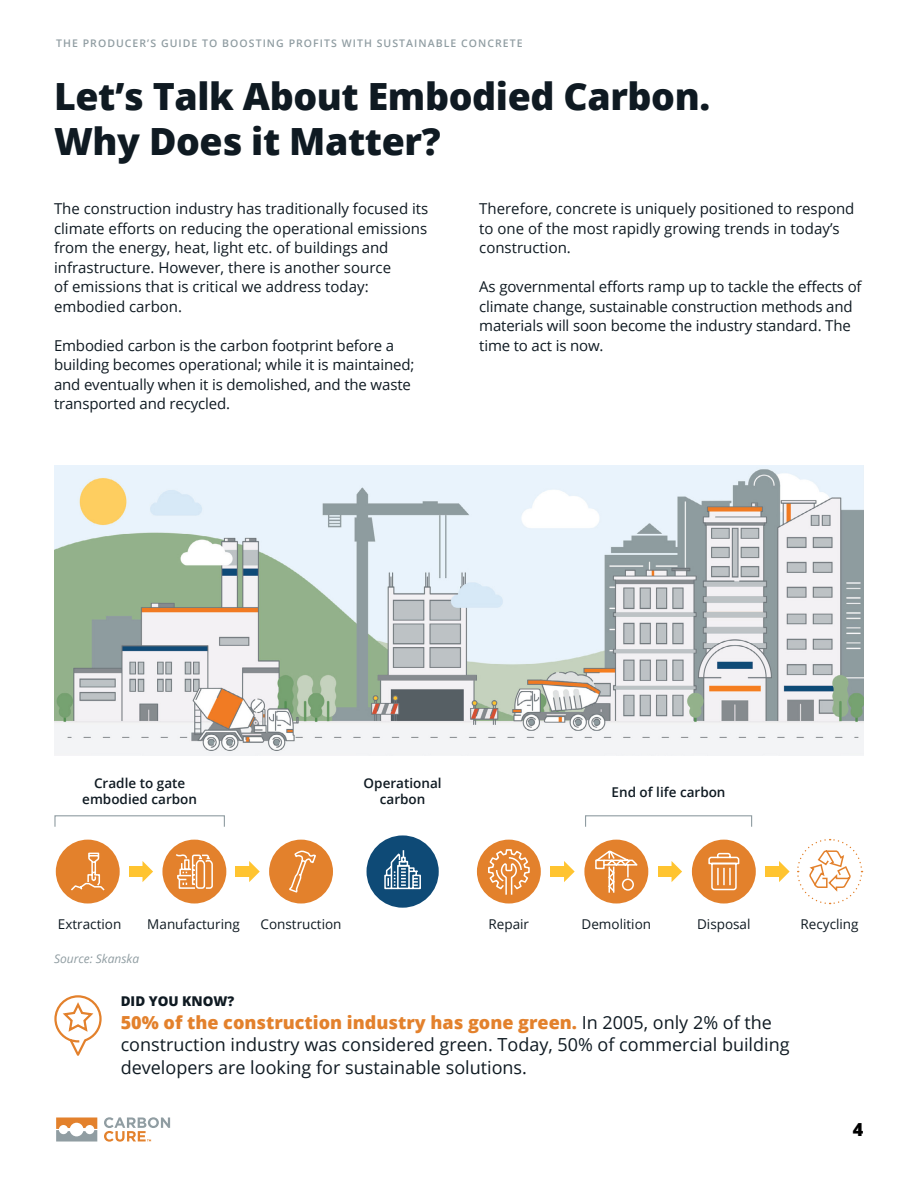
<style>
.page{position:relative;width:918px;height:1188px;background:#fff}
.page>*{position:absolute;margin:0;border:0;box-sizing:border-box;transform-origin:0 0}
.t1{font:800 37.5px/45px "Open Sans";letter-spacing:-.01em;color:#0f1a22}
.t2{font:18px/22.5px "Open Sans";color:#0f1a22}
.t3{font:800 18px "Open Sans";color:#000}
.t4{font:15px/19.5px "Open Sans";color:#0f1a22}
.t5{font:13.5px "Open Sans";color:#0f1a22}
.t6{font:600 13.5px/16.5px "Open Sans";color:#0f1a22;text-align:center}
.t7{font:800 13.5px "Open Sans";color:#0f1a22}
.t8{font:italic 12px "Open Sans";color:#909da2}
.t9{font:600 10.5px "Open Sans";letter-spacing:.1em;color:#909da2}
.s1{font-weight:800;color:#e3812c}
</style>
<div class="page">
<svg style="left:54px;top:995px;width:48px;height:61px"></svg>
<div style="left:477px;top:840px;width:64px;height:64px;background:#e3812c;border-radius:50%"></div>
<div style="left:367px;top:835px;width:72px;height:73px;background:#0e4a76;border-radius:50%"></div>
<div style="left:692px;top:840px;width:64px;height:64px;background:#e3812c;border-radius:50%"></div>
<svg style="left:797px;top:838px;width:66px;height:67px"></svg>
<div style="left:584px;top:840px;width:64px;height:64px;background:#e3812c;border-radius:50%"></div>
<svg style="left:595px;top:849px;width:45px;height:45px"></svg>
<div style="left:269px;top:840px;width:64px;height:64px;background:#e3812c;border-radius:50%"></div>
<div style="left:56px;top:840px;width:64px;height:64px;background:#e3812c;border-radius:50%"></div>
<svg style="left:71px;top:852px;width:34px;height:39px"></svg>
<div style="left:162px;top:840px;width:64px;height:64px;background:#e3812c;border-radius:50%"></div>
<svg style="left:176px;top:854px;width:37px;height:35px"></svg>
<div style="left:129px;top:867px;width:15px;height:10px;background:#ffc430"></div>
<svg style="left:143px;top:861px;width:10px;height:21px"></svg>
<div style="left:236px;top:867px;width:14px;height:10px;background:#ffc430"></div>
<svg style="left:249px;top:861px;width:11px;height:21px"></svg>
<div style="left:551px;top:867px;width:14px;height:10px;background:#ffc430"></div>
<svg style="left:564px;top:861px;width:11px;height:21px"></svg>
<div style="left:766px;top:867px;width:14px;height:10px;background:#ffc430"></div>
<svg style="left:779px;top:861px;width:11px;height:21px"></svg>
<div style="left:658px;top:867px;width:15px;height:10px;background:#ffc430"></div>
<svg style="left:672px;top:861px;width:10px;height:21px"></svg>
<div style="left:585px;top:815px;width:167px;height:12px;border:1px solid #909da2"></div>
<div style="left:54px;top:815px;width:171px;height:12px;border:1px solid #909da2"></div>
<svg style="left:289px;top:851px;width:27px;height:42px"></svg>
<svg style="left:708px;top:852px;width:32px;height:39px"></svg>
<svg style="left:487px;top:848px;width:43px;height:48px"></svg>
<svg style="left:384px;top:850px;width:37px;height:40px"></svg>
<img style="left:54px;top:466px;width:810px;height:290px">
<svg style="left:56px;top:1118px;width:41px;height:24px"></svg>
<svg style="left:104px;top:1117px;width:66px;height:25px"></svg>
<p class="t9" style="left:56px;top:37px;width:468px">THE PRODUCER’S GUIDE TO BOOSTING PROFITS WITH SUSTAINABLE CONCRETE</p>
<h1 class="t1" style="left:54px;top:77px;width:658px">Let’s Talk About Embodied Carbon.<br>Why Does it Matter?</h1>
<p class="t4" style="left:54px;top:201px;width:376px">The construction industry has traditionally focused its climate e昀昀orts on reducing the operational emissions from the energy, heat, light etc. of buildings and infrastructure. However, there is another source<br>of emissions that is critical we address today: embodied carbon.</p>
<p class="t4" style="left:54px;top:337px;width:362px">Embodied carbon is the carbon footprint before a building becomes operational; while it is maintained; and eventually when it is demolished, and the waste transported and recycled.</p>
<p class="t4" style="left:479px;top:201px;width:377px">Therefore, concrete is uniquely positioned to respond to one of the most rapidly growing trends in today’s construction.</p>
<p class="t4" style="left:479px;top:277px;width:384px">As governmental e昀昀orts ramp up to tackle the e昀昀ects of climate change, sustainable construction methods and materials will soon become the industry standard. The time to act is now.</p>
<p class="t6" style="left:82px;top:776px;width:116px">Cradle to gate embodied carbon</p>
<p class="t6" style="left:364px;top:776px;width:79px">Operational carbon</p>
<p class="t6" style="left:612px;top:785px;width:115px">End of life carbon</p>
<p class="t5" style="left:58px;top:918px;width:65px">Extraction</p>
<p class="t5" style="left:147px;top:918px;width:94px">Manufacturing</p>
<p class="t5" style="left:261px;top:918px;width:83px">Construction</p>
<p class="t5" style="left:489px;top:918px;width:42px">Repair</p>
<p class="t5" style="left:582px;top:918px;width:71px">Demolition</p>
<p class="t5" style="left:697px;top:918px;width:55px">Disposal</p>
<p class="t5" style="left:801px;top:918px;width:60px">Recycling</p>
<p class="t8" style="left:54px;top:954px;width:87px">Source: Skanska</p>
<p class="t7" style="left:121px;top:996px;width:115px">DID YOU KNOW?</p>
<p class="t2" style="left:121px;top:1013px;width:670px"><span class="s1">50% of the construction industry has gone green.</span> In 2005, only 2% of the construction industry was considered green. Today, 50% of commercial building developers are looking for sustainable solutions.</p>
<p class="t3" style="left:853px;top:1122px;width:12px">4</p>
</div>
